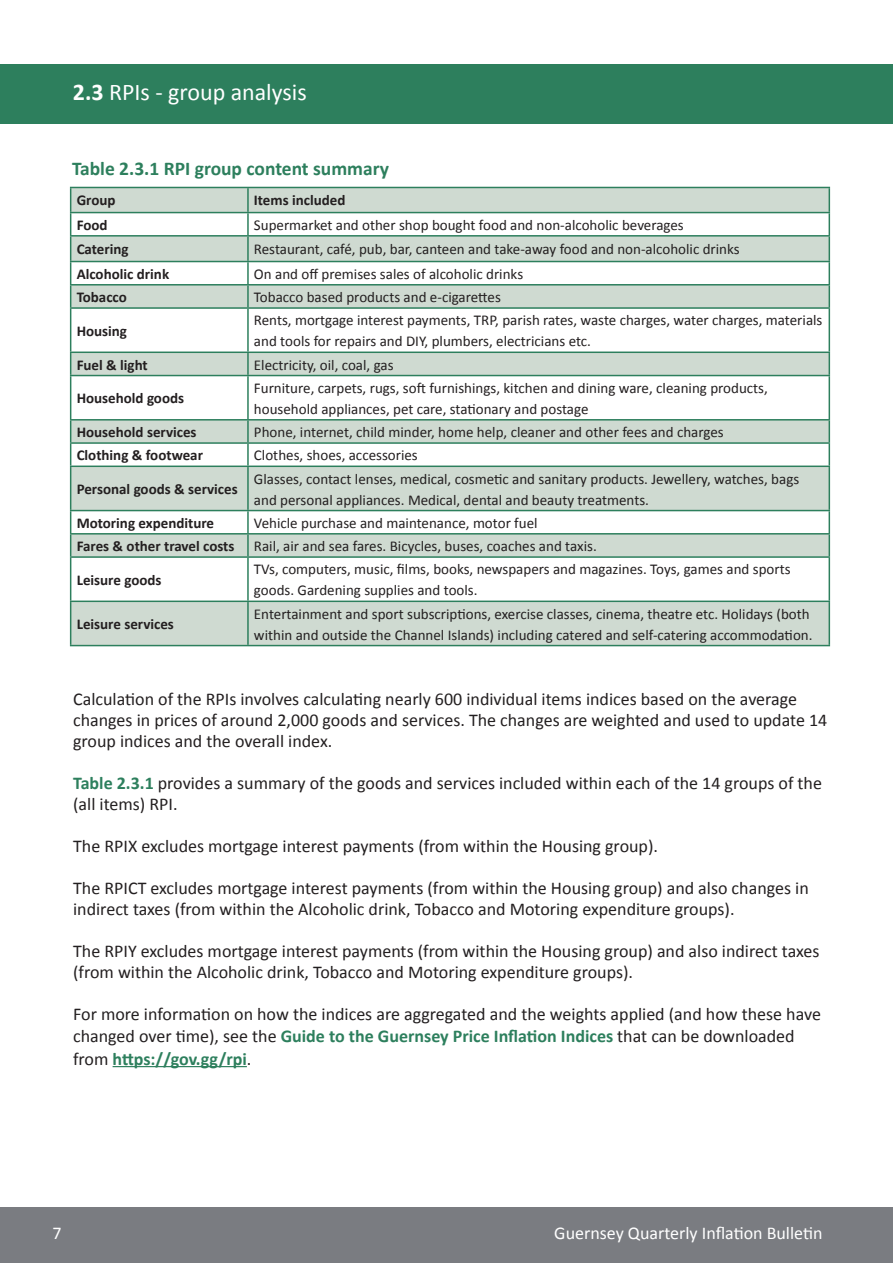
<style>
.page{position:relative;width:893px;height:1263px;background:#fff}
.page>*{position:absolute;margin:0;border:0;box-sizing:border-box;transform-origin:0 0}
.Heading_One{font:24px "Calibri";color:#fff}
.Table_Figure_heading{font:700 19.5px "Calibri";color:#2d7f5d}
.Table_Figure_heading-2{font:18px/21px "Calibri";color:#231f20}
.t1{font:18px "Calibri";color:#fff}
.Table_text_bold{font:15px/21px "Calibri";color:#231f20}
.Table_text_bold-2{font:700 15px "Calibri";color:#231f20}
.Table_text{font:700 15px "Calibri";color:#231f20}
.s1{font-weight:700}
.s2{font-weight:700;color:#2d7f5d}
</style>
<div class="page">
<div style="left:0;top:1208px;width:893px;height:55px;background:#7a7c81"></div>
<div style="left:0;top:64px;width:893px;height:59px;background:#2d7f5d"></div>
<svg style="left:71px;top:188px;width:758px;height:457px;background:#ccd8cf"></svg>
<svg style="left:71px;top:213px;width:758px;height:48px;fill:#cfdad1"></svg>
<svg style="left:71px;top:262px;width:758px;height:338px"></svg>
<hr style="left:70px;top:187px;width:178px;height:1px;background:#2d7f5d">
<hr style="left:70px;top:212px;width:178px;height:1px;background:#2d7f5d">
<hr style="left:247px;top:213px;width:2px;height:22px;background:#2d7f5d">
<hr style="left:70px;top:235px;width:178px;height:2px;background:#2d7f5d">
<hr style="left:248px;top:235px;width:582px;height:2px;background:#2d7f5d">
<hr style="left:247px;top:237px;width:2px;height:24px;background:#2d7f5d">
<hr style="left:70px;top:261px;width:178px;height:1px;background:#2d7f5d">
<hr style="left:248px;top:261px;width:582px;height:1px;background:#2d7f5d">
<hr style="left:247px;top:262px;width:2px;height:22px;background:#2d7f5d">
<hr style="left:70px;top:284px;width:178px;height:1px;background:#2d7f5d">
<svg style="left:70px;top:188px;width:1px;height:119px"></svg>
<hr style="left:248px;top:284px;width:582px;height:1px;background:#2d7f5d">
<hr style="left:247px;top:285px;width:2px;height:22px;background:#2d7f5d">
<hr style="left:70px;top:307px;width:178px;height:2px;background:#2d7f5d">
<hr style="left:70px;top:309px;width:1px;height:42px;background:#2d7f5d">
<hr style="left:248px;top:307px;width:582px;height:2px;background:#2d7f5d">
<hr style="left:247px;top:309px;width:2px;height:42px;background:#2d7f5d">
<hr style="left:829px;top:309px;width:1px;height:42px;background:#2d7f5d">
<hr style="left:70px;top:351px;width:178px;height:2px;background:#2d7f5d">
<svg style="left:70px;top:353px;width:1px;height:22px"></svg>
<hr style="left:248px;top:351px;width:582px;height:2px;background:#2d7f5d">
<hr style="left:247px;top:353px;width:2px;height:22px;background:#2d7f5d">
<svg style="left:829px;top:353px;width:1px;height:22px"></svg>
<hr style="left:70px;top:375px;width:178px;height:1px;background:#2d7f5d">
<hr style="left:70px;top:376px;width:1px;height:43px;background:#2d7f5d">
<hr style="left:248px;top:375px;width:582px;height:1px;background:#2d7f5d">
<hr style="left:247px;top:376px;width:2px;height:43px;background:#2d7f5d">
<hr style="left:829px;top:376px;width:1px;height:43px;background:#2d7f5d">
<hr style="left:70px;top:419px;width:178px;height:1px;background:#2d7f5d">
<hr style="left:248px;top:419px;width:582px;height:1px;background:#2d7f5d">
<hr style="left:247px;top:420px;width:2px;height:22px;background:#2d7f5d">
<hr style="left:70px;top:442px;width:178px;height:2px;background:#2d7f5d">
<svg style="left:70px;top:420px;width:1px;height:45px"></svg>
<hr style="left:248px;top:442px;width:582px;height:2px;background:#2d7f5d">
<hr style="left:247px;top:444px;width:2px;height:21px;background:#2d7f5d">
<svg style="left:829px;top:420px;width:1px;height:45px"></svg>
<hr style="left:70px;top:465px;width:178px;height:2px;background:#2d7f5d">
<hr style="left:70px;top:467px;width:1px;height:43px;background:#2d7f5d">
<hr style="left:248px;top:465px;width:582px;height:2px;background:#2d7f5d">
<hr style="left:247px;top:467px;width:2px;height:43px;background:#2d7f5d">
<hr style="left:829px;top:467px;width:1px;height:43px;background:#2d7f5d">
<hr style="left:70px;top:510px;width:178px;height:1px;background:#2d7f5d">
<hr style="left:248px;top:510px;width:582px;height:1px;background:#2d7f5d">
<hr style="left:247px;top:511px;width:2px;height:22px;background:#2d7f5d">
<hr style="left:70px;top:533px;width:178px;height:1px;background:#2d7f5d">
<svg style="left:70px;top:511px;width:1px;height:45px"></svg>
<hr style="left:248px;top:533px;width:582px;height:1px;background:#2d7f5d">
<hr style="left:247px;top:534px;width:2px;height:22px;background:#2d7f5d">
<svg style="left:829px;top:511px;width:1px;height:45px"></svg>
<hr style="left:70px;top:556px;width:178px;height:2px;background:#2d7f5d">
<hr style="left:70px;top:558px;width:1px;height:42px;background:#2d7f5d">
<hr style="left:248px;top:556px;width:582px;height:2px;background:#2d7f5d">
<hr style="left:247px;top:558px;width:2px;height:42px;background:#2d7f5d">
<hr style="left:829px;top:558px;width:1px;height:42px;background:#2d7f5d">
<hr style="left:70px;top:600px;width:178px;height:2px;background:#2d7f5d">
<hr style="left:70px;top:602px;width:1px;height:43px;background:#2d7f5d">
<hr style="left:248px;top:600px;width:582px;height:2px;background:#2d7f5d">
<hr style="left:247px;top:602px;width:2px;height:43px;background:#2d7f5d">
<hr style="left:829px;top:602px;width:1px;height:43px;background:#2d7f5d">
<hr style="left:70px;top:645px;width:178px;height:1px;background:#2d7f5d">
<hr style="left:248px;top:645px;width:582px;height:1px;background:#2d7f5d">
<hr style="left:248px;top:187px;width:582px;height:1px;background:#2d7f5d">
<hr style="left:247px;top:188px;width:2px;height:24px;background:#2d7f5d">
<svg style="left:829px;top:188px;width:1px;height:119px"></svg>
<hr style="left:248px;top:212px;width:582px;height:1px;background:#2d7f5d">
<hr style="left:113px;top:1066px;width:134px;height:1px;background:#2d7f5d">
<p class="Heading_One" style="left:73px;top:75px;width:235px"><span class="s1">2.3</span> RPIs - group analysis</p>
<p class="Table_Figure_heading" style="left:72px;top:155px;width:318px">Table 2.3.1 RPI group content summary</p>
<p class="Table_text" style="left:77px;top:189px;width:40px">Group</p>
<p class="Table_text" style="left:254px;top:189px;width:93px">Items included</p>
<p class="Table_text_bold-2" style="left:77px;top:214px;width:32px">Food</p>
<p class="Table_text_bold" style="left:254px;top:214px;width:431px">Supermarket and other shop bought food and non-alcoholic beverages</p>
<p class="Table_text_bold-2" style="left:77px;top:239px;width:53px">Catering</p>
<p class="Table_text_bold" style="left:254px;top:238px;width:487px">Restaurant, café, pub, bar, canteen and take-away food and non-alcoholic drinks</p>
<p class="Table_text_bold-2" style="left:77px;top:263px;width:94px">Alcoholic drink</p>
<p class="Table_text_bold" style="left:254px;top:263px;width:271px">On and off premises sales of alcoholic drinks</p>
<p class="Table_text_bold-2" style="left:77px;top:286px;width:52px">Tobacco</p>
<p class="Table_text_bold" style="left:254px;top:286px;width:248px">Tobacco based products and e-cigarettes</p>
<p class="Table_text_bold-2" style="left:77px;top:320px;width:52px">Housing</p>
<p class="Table_text_bold" style="left:254px;top:309px;width:570px">Rents, mortgage interest payments, TRP, parish rates, waste charges, water charges, materials and tools for repairs and DIY, plumbers, electricians etc.</p>
<p class="Table_text_bold-2" style="left:77px;top:354px;width:73px">Fuel &amp; light</p>
<p class="Table_text_bold" style="left:254px;top:354px;width:141px">Electricity, oil, coal, gas</p>
<p class="Table_text_bold-2" style="left:77px;top:388px;width:109px">Household goods</p>
<p class="Table_text_bold" style="left:254px;top:377px;width:515px">Furniture, carpets, rugs, soft furnishings, kitchen and dining ware, cleaning products, household appliances, pet care, stationary and postage</p>
<p class="Table_text_bold-2" style="left:77px;top:421px;width:121px">Household services</p>
<p class="Table_text_bold" style="left:254px;top:421px;width:471px">Phone, internet, child minder, home help, cleaner and other fees and charges</p>
<p class="Table_text_bold-2" style="left:77px;top:445px;width:128px">Clothing &amp; footwear</p>
<p class="Table_text_bold" style="left:254px;top:444px;width:165px">Clothes, shoes, accessories</p>
<p class="Table_text_bold-2" style="left:77px;top:478px;width:163px">Personal goods &amp; services</p>
<p class="Table_text_bold" style="left:254px;top:468px;width:547px">Glasses, contact lenses, medical, cosmetic and sanitary products. Jewellery, watches, bags and personal appliances. Medical, dental and beauty treatments.</p>
<p class="Table_text_bold-2" style="left:77px;top:512px;width:139px">Motoring expenditure</p>
<p class="Table_text_bold" style="left:254px;top:512px;width:285px">Vehicle purchase and maintenance, motor fuel</p>
<p class="Table_text_bold-2" style="left:77px;top:535px;width:159px">Fares &amp; other travel costs</p>
<p class="Table_text_bold" style="left:254px;top:535px;width:344px">Rail, air and sea fares. Bicycles, buses, coaches and taxis.</p>
<p class="Table_text_bold-2" style="left:77px;top:569px;width:86px">Leisure goods</p>
<p class="Table_text_bold" style="left:254px;top:558px;width:538px">TVs, computers, music, films, books, newspapers and magazines. Toys, games and sports goods. Gardening supplies and tools.</p>
<p class="Table_text_bold-2" style="left:77px;top:613px;width:99px">Leisure services</p>
<p class="Table_text_bold" style="left:254px;top:603px;width:560px">Entertainment and sport subscriptions, exercise classes, cinema, theatre etc. Holidays (both within and outside the Channel Islands) including catered and self-catering accommodation.</p>
<p class="Table_Figure_heading-2" style="left:73px;top:687px;width:756px">Calculation of the RPIs involves calculating nearly 600 individual items indices based on the average changes in prices of around 2,000 goods and services. The changes are weighted and used to update 14 group indices and the overall index.</p>
<p class="Table_Figure_heading-2" style="left:73px;top:771px;width:750px"><span class="s2">Table 2.3.1</span> provides a summary of the goods and services included within each of the 14 groups of the (all items) RPI.</p>
<p class="Table_Figure_heading-2" style="left:73px;top:834px;width:586px">The RPIX excludes mortgage interest payments (from within the Housing group).</p>
<p class="Table_Figure_heading-2" style="left:73px;top:876px;width:737px">The RPICT excludes mortgage interest payments (from within the Housing group) and also changes in indirect taxes (from within the Alcoholic drink, Tobacco and Motoring expenditure groups).</p>
<p class="Table_Figure_heading-2" style="left:73px;top:939px;width:748px">The RPIY excludes mortgage interest payments (from within the Housing group) and also indirect taxes (from within the Alcoholic drink, Tobacco and Motoring expenditure groups).</p>
<p class="Table_Figure_heading-2" style="left:73px;top:1002px;width:749px;line-height:22.5px">For more information on how the indices are aggregated and the weights applied (and how these have changed over time), see the <span class="s2">Guide to the Guernsey Price Inflation Indices</span> that can be downloaded from <span class="s2">https://gov.gg/rpi</span>.</p>
<p class="t1" style="left:52px;top:1220px;width:11px">7</p>
<p class="t1" style="left:554px;top:1220px;width:270px">Guernsey Quarterly Inflation Bulletin</p>
</div>
